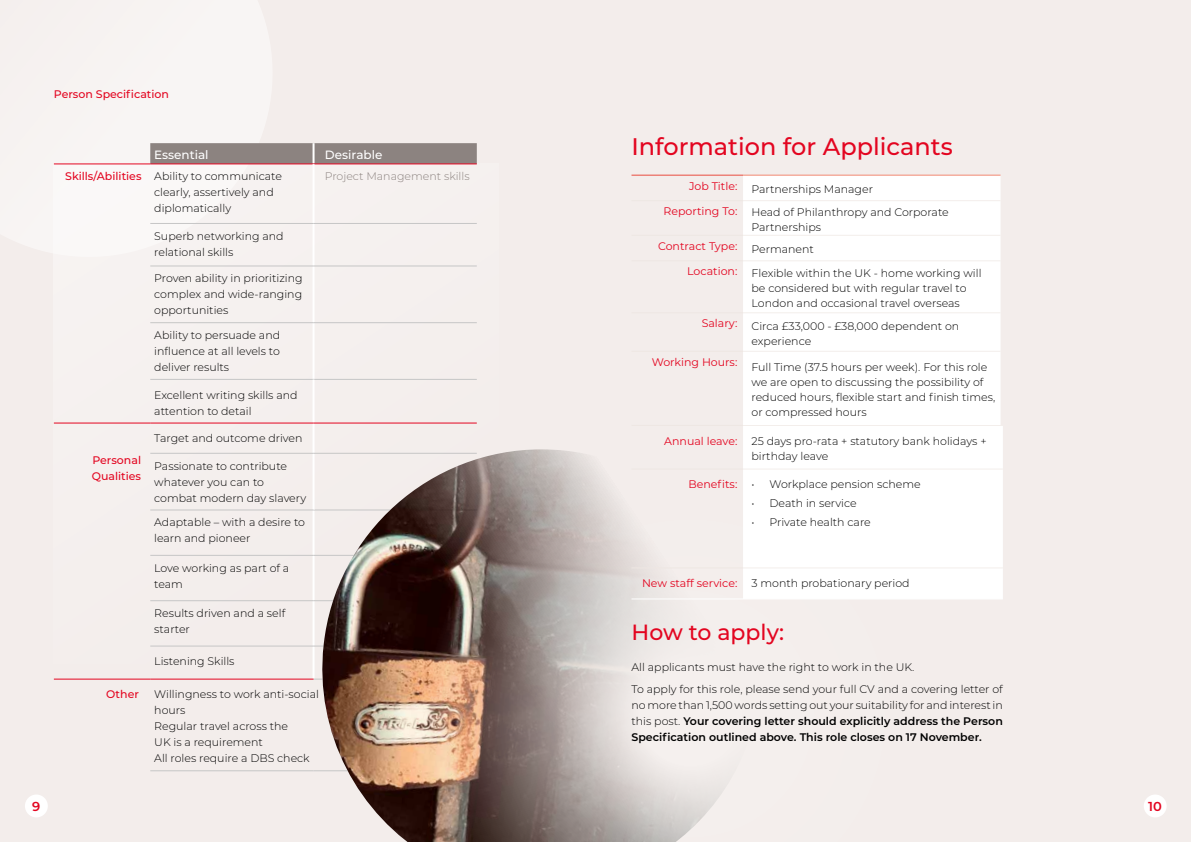
<style>
.page{position:relative;width:1191px;height:842px;background:#f3edeb}
.page>*{position:absolute;margin:0;border:0;box-sizing:border-box;transform-origin:0 0}
.t1{font:500 24px "Montserrat";color:#e30520}
.t2{font:500 22px "Montserrat";color:#e30520}
.t3{font:600 13px "Montserrat";color:#e30520}
.t4{font:500 12px "Montserrat";color:#fff}
.t5{font:300 11px/16px "Montserrat";color:#000}
.t6{font:600 11px/16px "Montserrat";color:#000;text-align:justify}
.t7{font:11px "Montserrat";color:#e30520}
.t8{font:500 11px/16px "Montserrat";color:#e30520}
.t9{font:300 11px "Montserrat";color:#8c8380}
.s1{font-weight:500;color:#e30520}
.s2{font-weight:300}
</style>
<div class="page">
<svg style="left:150px;top:143px;width:327px;height:21px;background:#8f807e"></svg>
<hr style="left:312px;top:143px;width:2px;height:21px;background:#fff">
<hr style="left:312px;top:323px;width:2px;height:56px;background:#fff">
<hr style="left:150px;top:555px;width:163px;height:1px;background:#c6c6c6">
<hr style="left:150px;top:600px;width:163px;height:1px;background:#c6c6c6">
<hr style="left:150px;top:646px;width:163px;height:1px;background:#c6c6c6">
<hr style="left:312px;top:224px;width:2px;height:42px;background:#fff">
<hr style="left:312px;top:266px;width:2px;height:56px;background:#fff">
<hr style="left:150px;top:266px;width:163px;height:1px;background:#c6c6c6">
<hr style="left:313px;top:266px;width:164px;height:1px;background:#c6c6c6">
<hr style="left:150px;top:322px;width:163px;height:1px;background:#c6c6c6">
<hr style="left:313px;top:322px;width:164px;height:1px;background:#c6c6c6">
<hr style="left:150px;top:510px;width:163px;height:1px;background:#c6c6c6">
<hr style="left:54px;top:164px;width:96px;height:1px;background:#e30520">
<hr style="left:150px;top:164px;width:163px;height:1px;background:#e30520">
<hr style="left:313px;top:164px;width:164px;height:1px;background:#e30520">
<hr style="left:312px;top:164px;width:2px;height:59px;background:#fff">
<hr style="left:150px;top:223px;width:163px;height:1px;background:#c6c6c6">
<hr style="left:313px;top:223px;width:164px;height:1px;background:#c6c6c6">
<hr style="left:312px;top:423px;width:2px;height:30px;background:#fff">
<hr style="left:150px;top:453px;width:163px;height:1px;background:#c6c6c6">
<hr style="left:150px;top:379px;width:163px;height:1px;background:#c6c6c6">
<hr style="left:313px;top:379px;width:164px;height:1px;background:#c6c6c6">
<hr style="left:312px;top:380px;width:2px;height:43px;background:#fff">
<hr style="left:150px;top:423px;width:163px;height:1px;background:#e30520">
<hr style="left:313px;top:423px;width:164px;height:1px;background:#e30520">
<hr style="left:54px;top:423px;width:96px;height:1px;background:#e30520">
<hr style="left:54px;top:679px;width:96px;height:1px;background:#e30520">
<hr style="left:150px;top:679px;width:163px;height:1px;background:#e30520">
<hr style="left:150px;top:770px;width:163px;height:1px;background:#c6c6c6">
<img style="left:314px;top:449px;width:238px;height:393px">
<svg style="left:426px;top:450px;width:317px;height:392px"></svg>
<div style="left:743px;top:426px;width:260px;height:173px;background:#fff"></div>
<hr style="left:631px;top:468px;width:112px;height:1px;background:#eee7e3">
<hr style="left:743px;top:468px;width:260px;height:1px;background:#f3eeeb">
<hr style="left:631px;top:425px;width:112px;height:1px;background:#eee7e3">
<hr style="left:631px;top:567px;width:112px;height:1px;background:#eee7e3">
<hr style="left:743px;top:567px;width:260px;height:1px;background:#f3eeeb">
<hr style="left:631px;top:599px;width:112px;height:1px;background:#fff">
<hr style="left:743px;top:599px;width:260px;height:1px;background:#fff">
<div style="left:743px;top:176px;width:257px;height:249px;background:#fff"></div>
<hr style="left:631px;top:235px;width:112px;height:1px;background:#eee7e3">
<hr style="left:631px;top:260px;width:112px;height:1px;background:#eee7e3">
<hr style="left:631px;top:312px;width:112px;height:1px;background:#eee7e3">
<hr style="left:743px;top:235px;width:257px;height:1px;background:#f3eeeb">
<hr style="left:743px;top:260px;width:257px;height:1px;background:#f3eeeb">
<hr style="left:743px;top:312px;width:257px;height:1px;background:#f3eeeb">
<hr style="left:631px;top:175px;width:112px;height:1px;background:#e94d3f">
<hr style="left:743px;top:175px;width:257px;height:1px;background:#f18972">
<hr style="left:631px;top:200px;width:112px;height:1px;background:#eee7e3">
<hr style="left:743px;top:200px;width:257px;height:1px;background:#f3eeeb">
<hr style="left:631px;top:351px;width:112px;height:1px;background:#eee7e3">
<hr style="left:743px;top:351px;width:257px;height:1px;background:#f3eeeb">
<div style="left:1143px;top:794px;width:23px;height:23px;background:#fff;border-radius:50%"></div>
<div style="left:25px;top:794px;width:23px;height:23px;background:#fff;border-radius:50%"></div>
<p class="t8" style="left:54px;top:86px;width:117px">Person Specification</p>
<p class="t4" style="left:154px;top:146px;width:56px">Essential</p>
<p class="t4" style="left:325px;top:146px;width:59px">Desirable</p>
<p class="t5" style="left:154px;top:168px;width:129px;text-indent:-89px"><span class="s1">Skills/Abilities</span> Ability to communicate clearly, assertively and diplomatically</p>
<p class="t9" style="left:325px;top:169px;width:146px">Project Management skills</p>
<p class="t5" style="left:154px;top:228px;width:131px">Superb networking and relational skills</p>
<p class="t5" style="left:154px;top:270px;width:150px;text-align:justify">Proven ability in prioritizing complex and wide-ranging opportunities</p>
<p class="t5" style="left:154px;top:327px;width:127px;text-align:justify">Ability to persuade and influence at all levels to deliver results</p>
<p class="t5" style="left:154px;top:386px;width:145px">Excellent writing skills and attention to detail</p>
<p class="t5" style="left:154px;top:430px;width:150px">Target and outcome driven</p>
<p class="t5" style="left:154px;top:457px;width:153px">Passionate to contribute whatever you can to combat modern day slavery</p>
<p class="t5" style="left:154px;top:514px;width:152px">Adaptable – with a desire to learn and pioneer</p>
<p class="t5" style="left:154px;top:559px;width:137px">Love working as part of a team</p>
<p class="t5" style="left:154px;top:605px;width:132px">Results driven and a self starter</p>
<p class="t5" style="left:154px;top:653px;width:82px">Listening Skills</p>
<p class="t8" style="left:106px;top:686px;width:34px">Other</p>
<p class="t5" style="left:154px;top:686px;width:166px">Willingness to work anti-social hours<br>Regular travel across the<br>UK is a requirement<br>All roles require a DBS check</p>
<p class="t8" style="left:92px;top:451px;width:51px">Personal<br>Qualities</p>
<h1 class="t1" style="left:631px;top:130px;width:323px">Information for Applicants</h1>
<p class="t7" style="left:689px;top:178px;width:50px">Job Title:</p>
<p class="t5" style="left:751px;top:181px;width:123px">Partnerships Manager</p>
<p class="t7" style="left:663px;top:204px;width:75px">Reporting To:</p>
<p class="t5" style="left:751px;top:204px;width:199px;line-height:15px">Head of Philanthropy and Corporate<br>Partnerships</p>
<p class="t7" style="left:658px;top:238px;width:81px">Contract Type:</p>
<p class="t5" style="left:751px;top:241px;width:64px">Permanent</p>
<p class="t7" style="left:687px;top:264px;width:52px">Location:</p>
<p class="t5" style="left:751px;top:265px;width:231px;line-height:15px">Flexible within the UK - home working will be considered but with regular travel to<br>London and occasional travel overseas</p>
<p class="t7" style="left:701px;top:316px;width:37px">Salary:</p>
<p class="t5" style="left:751px;top:318px;width:209px;line-height:15px">Circa £33,000 - £38,000 dependent on experience</p>
<p class="t7" style="left:652px;top:354px;width:87px">Working Hours:</p>
<p class="t5" style="left:751px;top:359px;width:245px;line-height:15px">Full Time (37.5 hours per week). For this role we are open to discussing the possibility of reduced hours, flexible start and finish times, or compressed hours</p>
<p class="t7" style="left:664px;top:433px;width:75px">Annual leave:</p>
<p class="t5" style="left:751px;top:433px;width:237px;line-height:15px">25 days pro-rata + statutory bank holidays + birthday leave</p>
<p class="t7" style="left:688px;top:477px;width:50px">Benefits:</p>
<p class="t5" style="left:751px;top:476px;width:171px">• Workplace pension scheme</p>
<p class="t5" style="left:751px;top:495px;width:107px">• Death in service</p>
<p class="t5" style="left:751px;top:514px;width:121px">• Private health care</p>
<p class="t7" style="left:642px;top:576px;width:97px">New staff service:</p>
<p class="t5" style="left:751px;top:575px;width:160px">3 month probationary period</p>
<h2 class="t2" style="left:631px;top:617px;width:154px">How to apply:</h2>
<p class="t5" style="left:631px;top:656px;width:373px;line-height:21.7px">All applicants must have the right to work in the UK.<br>To apply for this role, please send your full CV and a covering letter of</p>
<p class="t6" style="left:631px;top:696px;width:373px"><span class="s2">no more than 1,500 words setting out your suitability for and interest in this post.</span> Your covering letter should explicitly address the Person Specification outlined above. This role closes on 17 November.</p>
<p class="t3" style="left:32px;top:797px;width:10px">9</p>
<p class="t3" style="left:1148px;top:797px;width:15px">10</p>
</div>
